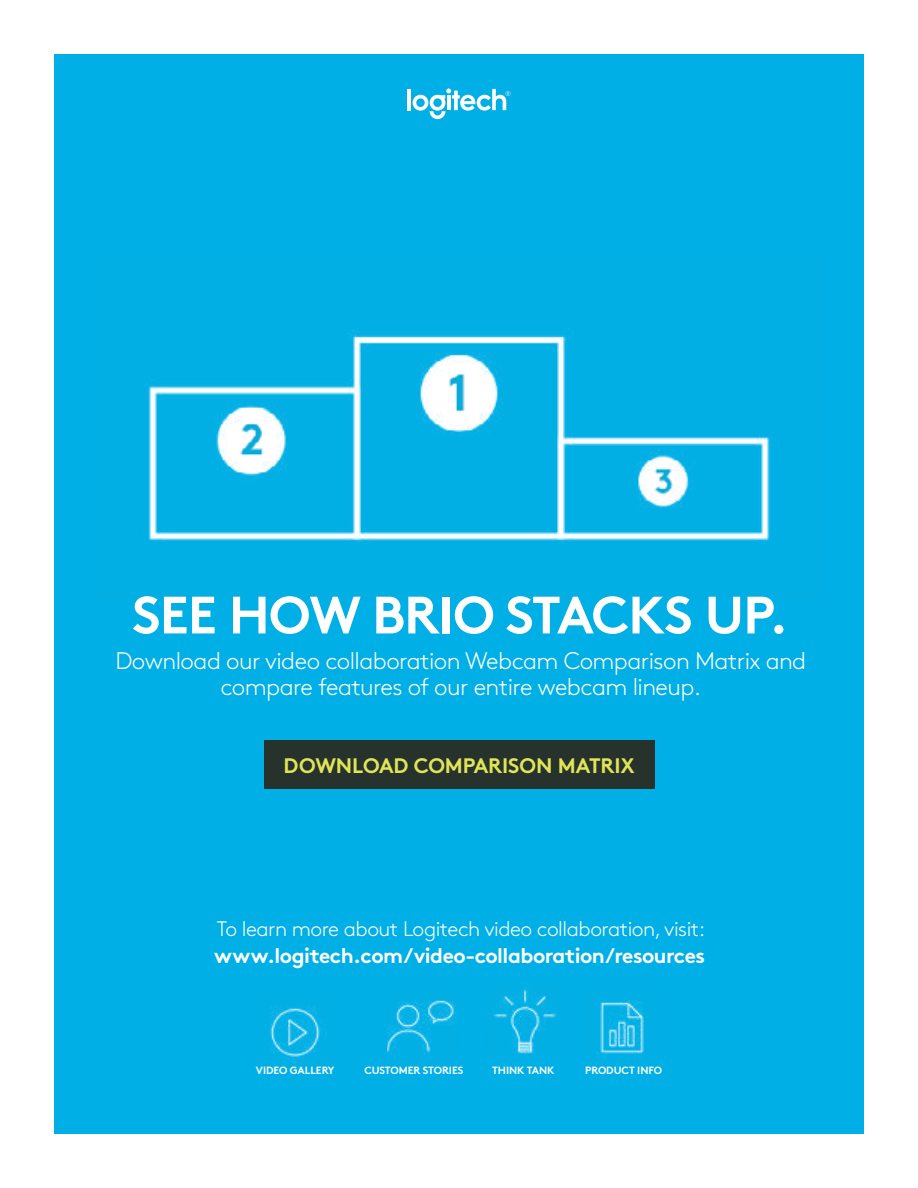
<style>
.page{position:relative;width:918px;height:1188px;background:#fff}
.page>*{position:absolute;margin:0;border:0;box-sizing:border-box;transform-origin:0 0}
.t1{font:700 52.5px "Brown Pro";letter-spacing:-.015em;color:#fff}
.t2{font:300 24px/25.5px "Brown Pro";letter-spacing:-.025em;color:#fff;text-align:center}
.t3{font:300 21px "Brown Pro";letter-spacing:-.025em;color:#fff}
.t4{font:700 21px "Brown Pro";letter-spacing:-.025em;color:#fff}
.t5{font:700 21px "Brown Pro";letter-spacing:-.005em;color:#e0e558}
.t6{font:700 10.5px "Brown Std";letter-spacing:-.005em;color:#fff}
</style>
<div class="page">
<div style="left:54px;top:54px;width:810px;height:1080px;background:#00afe5"></div>
<hr style="left:408px;top:89px;width:3px;height:21px;background:#fff">
<svg style="left:413px;top:88px;width:97px;height:31px"></svg>
<hr style="left:447px;top:95px;width:4px;height:15px;background:#fff">
<img style="left:387px;top:1000px;width:69px;height:60px">
<img style="left:596px;top:1000px;width:48px;height:59px">
<img style="left:488px;top:989px;width:68px;height:65px">
<img style="left:269px;top:1006px;width:58px;height:55px">
<img style="left:148px;top:330px;width:622px;height:214px">
<div style="left:264px;top:741px;width:390px;height:48px;background:#28322c"></div>
<h1 class="t1" style="left:132px;top:573px;width:657px">SEE HOW BRIO STACKS UP.</h1>
<p class="t2" style="left:116px;top:646px;width:692px">Download our video collaboration Webcam Comparison Matrix and compare features of our entire webcam lineup.</p>
<p class="t5" style="left:283px;top:748px;width:353px">DOWNLOAD COMPARISON MATRIX</p>
<p class="t3" style="left:217px;top:914px;width:490px">To learn more about Logitech video collaboration, visit:</p>
<p class="t4" style="left:214px;top:939px;width:492px">www.logitech.com/video-collaboration/resources</p>
<p class="t6" style="left:256px;top:1064px;width:80px">VIDEO GALLERY</p>
<p class="t6" style="left:364px;top:1064px;width:101px">CUSTOMER STORIES</p>
<p class="t6" style="left:492px;top:1064px;width:64px">THINK TANK</p>
<p class="t6" style="left:585px;top:1064px;width:78px">PRODUCT INFO</p>
</div>
